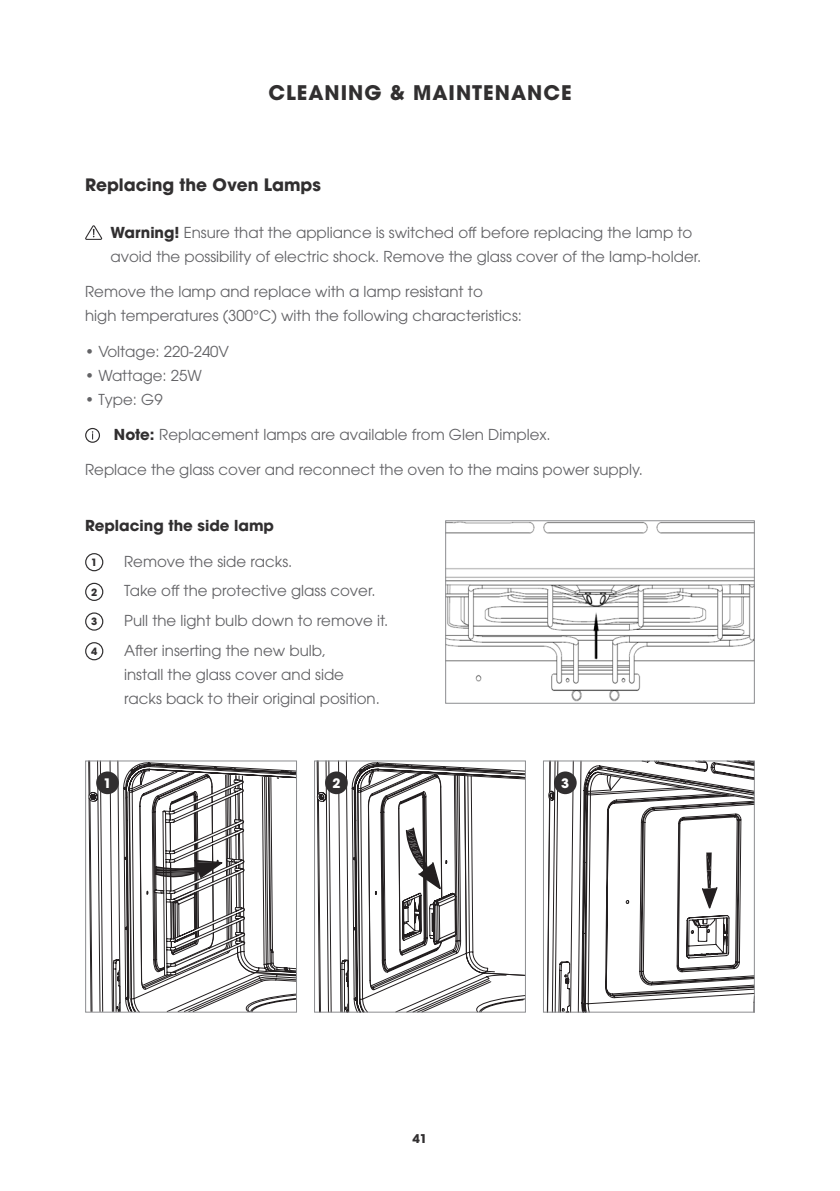
<style>
.page{position:relative;width:840px;height:1191px;background:#fff}
.page>*{position:absolute;margin:0;border:0;box-sizing:border-box;transform-origin:0 0}
.t1{font:700 20px "ITC Avant Garde Pro";letter-spacing:.05em;color:#312f30}
.t2{font:700 17px "ITC Avant Garde Pro";color:#312f30}
.t3{font:15px/24px "ITC Avant Garde Pro";color:#636366}
.t4{font:700 15px "ITC Avant Garde Pro";color:#312f30}
.t5{font:700 13px "ITC Avant Garde Pro";color:#fff}
.t6{font:700 12px "ITC Avant Garde Pro";color:#312f30}
.t7{font:700 10px "ITC Avant Garde Pro";color:#312f30}
.s1{font-weight:700;color:#312f30}
</style>
<div class="page">
<svg style="left:85px;top:225px;width:17px;height:15px"></svg>
<div style="left:85px;top:428px;width:15px;height:15px;border:1px solid #312f30;border-radius:50%"></div>
<img style="left:447px;top:522px;width:305px;height:180px">
<div style="left:445px;top:520px;width:309px;height:184px;border:1px solid #8c8d90"></div>
<svg style="left:89px;top:762px;width:71px;height:248px"></svg>
<svg style="left:131px;top:763px;width:164px;height:247px"></svg>
<div style="left:85px;top:760px;width:212px;height:252px;border:1px solid #8c8d90"></div>
<svg style="left:317px;top:762px;width:206px;height:248px"></svg>
<svg style="left:404px;top:826px;width:38px;height:66px"></svg>
<div style="left:314px;top:760px;width:211px;height:252px;border:1px solid #8c8d90"></div>
<svg style="left:546px;top:762px;width:206px;height:248px"></svg>
<svg style="left:700px;top:852px;width:18px;height:60px"></svg>
<div style="left:542px;top:760px;width:212px;height:252px;border:1px solid #8c8d90"></div>
<div style="left:96px;top:771px;width:23px;height:23px;background:#312f30;border-radius:50%"></div>
<div style="left:325px;top:771px;width:22px;height:23px;background:#312f30;border-radius:50%"></div>
<div style="left:553px;top:771px;width:23px;height:23px;background:#312f30;border-radius:50%"></div>
<div style="left:85px;top:553px;width:18px;height:18px;border:1px solid #312f30;border-radius:50%"></div>
<div style="left:85px;top:583px;width:18px;height:18px;border:1px solid #312f30;border-radius:50%"></div>
<div style="left:85px;top:612px;width:18px;height:18px;border:1px solid #312f30;border-radius:50%"></div>
<div style="left:85px;top:642px;width:18px;height:18px;border:1px solid #312f30;border-radius:50%"></div>
<p class="t1" style="left:268px;top:79px;width:304px">CLEANING &amp; MAINTENANCE</p>
<p class="t2" style="left:85px;top:174px;width:237px">Replacing the Oven Lamps</p>
<p class="t3" style="left:110px;top:220px;width:592px"><span class="s1">Warning!</span> Ensure that the appliance is switched off before replacing the lamp to avoid the possibility of electric shock. Remove the glass cover of the lamp-holder.</p>
<p class="t3" style="left:85px;top:280px;width:438px">Remove the lamp and replace with a lamp resistant to<br>high temperatures (300°C) with the following characteristics:</p>
<p class="t3" style="left:85px;top:339px;width:145px">• Voltage: 220-240V</p>
<p class="t3" style="left:85px;top:363px;width:118px">• Wattage: 25W</p>
<p class="t3" style="left:85px;top:387px;width:79px">• Type: G9</p>
<p class="t3" style="left:114px;top:422px;width:438px"><span class="s1">Note:</span> Replacement lamps are available from Glen Dimplex.</p>
<p class="t3" style="left:85px;top:458px;width:559px">Replace the glass cover and reconnect the oven to the mains power supply.</p>
<p class="t4" style="left:85px;top:516px;width:190px">Replacing the side lamp</p>
<p class="t7" style="left:91px;top:555px;width:8px">1</p>
<p class="t3" style="left:124px;top:549px;width:169px">Remove the side racks.</p>
<p class="t7" style="left:91px;top:585px;width:8px">2</p>
<p class="t3" style="left:124px;top:578px;width:253px">Take off the protective glass cover.</p>
<p class="t7" style="left:91px;top:615px;width:8px">3</p>
<p class="t3" style="left:124px;top:608px;width:265px">Pull the light bulb down to remove it.</p>
<p class="t7" style="left:91px;top:644px;width:8px">4</p>
<p class="t3" style="left:124px;top:638px;width:257px">After inserting the new bulb,<br>install the glass cover and side racks back to their original position.</p>
<p class="t5" style="left:103px;top:774px;width:10px">1</p>
<p class="t5" style="left:332px;top:774px;width:10px">2</p>
<p class="t5" style="left:561px;top:774px;width:10px">3</p>
<p class="t6" style="left:412px;top:1130px;width:16px">41</p>
</div>
